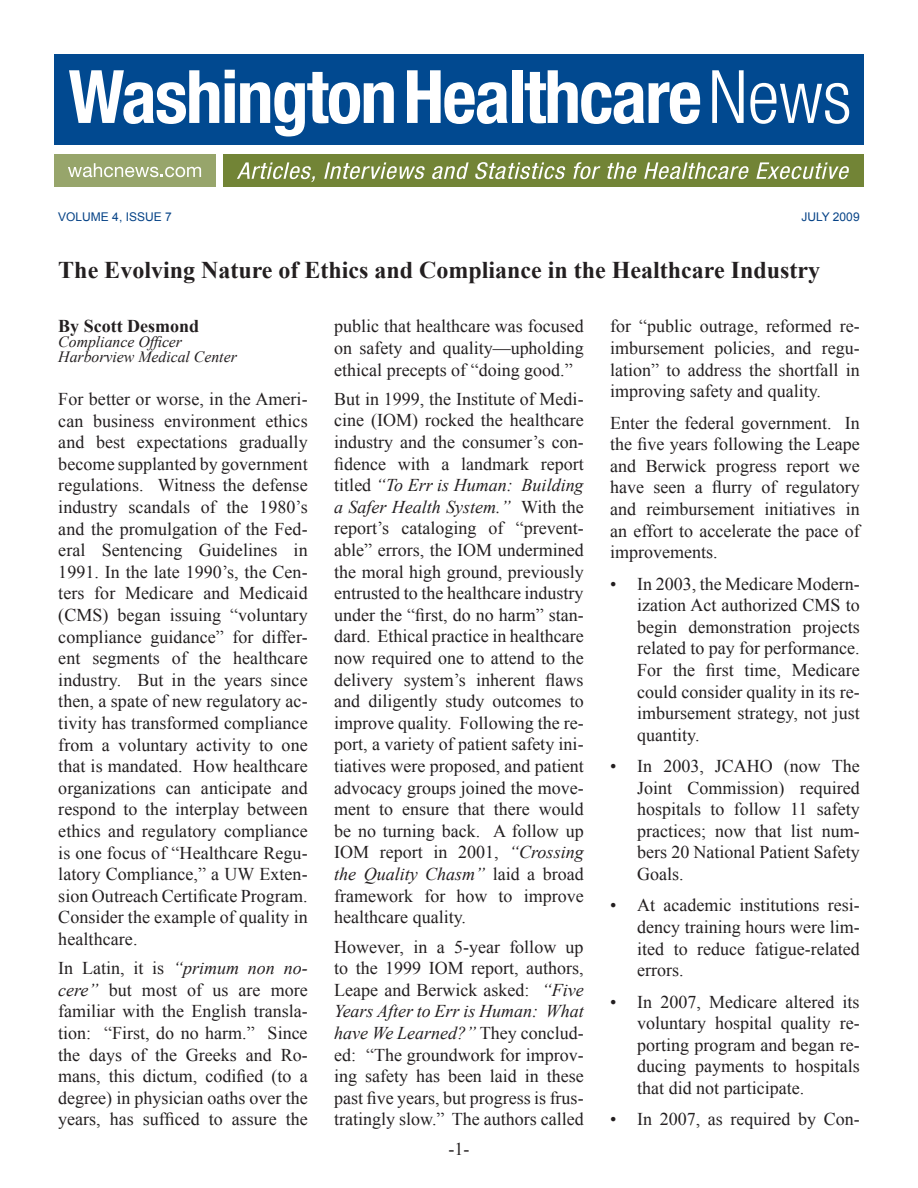
<style>
.page{position:relative;width:918px;height:1188px;background:#fff}
.page>*{position:absolute;margin:0;border:0;box-sizing:border-box;transform-origin:0 0}
.t1{font:700 24px "Times New Roman";color:#231f20}
.t2{font:18px/21.6px "Times New Roman";color:#231f20;text-align:justify}
.t3{font:700 18px "Times New Roman";color:#231f20}
.t4{font:italic 15.75px "Times New Roman";color:#231f20}
.t5{font:12px "Arial";color:#054286}
.s1{font-style:italic}
</style>
<div class="page">
<div style="left:54px;top:54px;width:810px;height:91px;background:#014990"></div>
<div style="left:54px;top:154px;width:162px;height:33px;background:#97a56b"></div>
<div style="left:223px;top:154px;width:641px;height:33px;background:#728436"></div>
<svg style="left:69px;top:70px;width:150px;height:54px"></svg>
<svg style="left:225px;top:70px;width:169px;height:67px"></svg>
<svg style="left:407px;top:70px;width:101px;height:54px"></svg>
<div style="left:512px;top:70px;width:10px;height:53px;background:#fff"></div>
<svg style="left:525px;top:70px;width:175px;height:54px"></svg>
<svg style="left:712px;top:70px;width:32px;height:53px"></svg>
<svg style="left:750px;top:83px;width:99px;height:41px"></svg>
<svg style="left:237px;top:162px;width:78px;height:20px"></svg>
<svg style="left:324px;top:162px;width:101px;height:17px"></svg>
<svg style="left:432px;top:162px;width:37px;height:17px"></svg>
<svg style="left:475px;top:162px;width:91px;height:17px"></svg>
<svg style="left:573px;top:162px;width:27px;height:17px"></svg>
<svg style="left:607px;top:162px;width:30px;height:17px"></svg>
<svg style="left:644px;top:162px;width:105px;height:17px"></svg>
<svg style="left:756px;top:162px;width:93px;height:17px"></svg>
<svg style="left:68px;top:163px;width:133px;height:14px"></svg>
<p class="t5" style="left:58px;top:208px;width:115px">VOLUME 4, ISSUE 7</p>
<p class="t5" style="left:801px;top:208px;width:60px">JULY 2009</p>
<p class="t1" style="left:58px;top:253px;width:763px">The Evolving Nature of Ethics and Compliance in the Healthcare Industry</p>
<p class="t3" style="left:58px;top:314px;width:142px">By Scott Desmond</p>
<p class="t4" style="left:58px;top:331px;width:125px">Compliance Officer</p>
<p class="t4" style="left:58px;top:346px;width:180px">Harborview Medical Center</p>
<p class="t2" style="left:58px;top:388px;width:251px">For better or worse, in the Ameri&shy;can business environment ethics and best expectations gradually become supplanted by government regulations. Witness the defense industry scandals of the 1980’s and the promulgation of the Fed&shy;eral Sentencing Guidelines in 1991. In the late 1990’s, the Cen&shy;ters for Medicare and Medicaid (CMS) began issuing “voluntary compliance guidance” for differ&shy;ent segments of the healthcare industry. But in the years since then, a spate of new regulatory ac&shy;tivity has transformed compliance from a voluntary activity to one that is mandated. How healthcare organizations can anticipate and respond to the interplay between ethics and regulatory compliance is one focus of “Healthcare Regu&shy;latory Compliance,” a UW Exten&shy;sion Outreach Certificate Program.<br>Consider the example of quality in healthcare.</p>
<p class="t2" style="left:58px;top:957px;width:251px">In Latin, it is <span class="s1">“primum non no&shy;cere”</span> but most of us are more familiar with the English transla&shy;tion: “First, do no harm.” Since the days of the Greeks and Ro&shy;mans, this dictum, codified (to a degree) in physician oaths over the years, has sufficed to assure the</p>
<p class="t2" style="left:334px;top:315px;width:251px">public that healthcare was focused on safety and quality—upholding ethical precepts of “doing good.”</p>
<p class="t2" style="left:334px;top:388px;width:251px">But in 1999, the Institute of Medi&shy;cine (IOM) rocked the healthcare industry and the consumer’s con&shy;fidence with a landmark report titled <span class="s1">“To Err is Human: Building a Safer Health System.”</span> With the report’s cataloging of “prevent&shy;able” errors, the IOM undermined the moral high ground, previously entrusted to the healthcare industry under the “first, do no harm” stan&shy;dard. Ethical practice in healthcare now required one to attend to the delivery system’s inherent flaws and diligently study outcomes to improve quality. Following the re&shy;port, a variety of patient safety ini&shy;tiatives were proposed, and patient advocacy groups joined the move&shy;ment to ensure that there would be no turning back. A follow up IOM report in 2001, <span class="s1">“Crossing the Quality Chasm”</span> laid a broad framework for how to improve healthcare quality.</p>
<p class="t2" style="left:334px;top:935px;width:251px">However, in a 5-year follow up to the 1999 IOM report, authors, Leape and Berwick asked: <span class="s1">“Five Years After to Err is Human: What have We Learned?”</span> They conclud&shy;ed: “The groundwork for improv&shy;ing safety has been laid in these past five years, but progress is frus&shy;tratingly slow.” The authors called</p>
<p class="t2" style="left:610px;top:315px;width:251px">for “public outrage, reformed re&shy;imbursement policies, and regu&shy;lation” to address the shortfall in improving safety and quality.</p>
<p class="t2" style="left:610px;top:411px;width:251px">Enter the federal government. In the five years following the Leape and Berwick progress report we have seen a flurry of regulatory and reimbursement initiatives in an effort to accelerate the pace of improvements.</p>
<p class="t2" style="left:637px;top:572px;width:224px;text-indent:-27px">• In 2003, the Medicare Modern&shy;ization Act authorized CMS to begin demonstration projects related to pay for performance.<br>For the first time, Medicare could consider quality in its re&shy;imbursement strategy, not just quantity.</p>
<p class="t2" style="left:637px;top:755px;width:224px;text-indent:-27px">• In 2003, JCAHO (now The Joint Commission) required hospitals to follow 11 safety practices; now that list num&shy;bers 20 National Patient Safety Goals.</p>
<p class="t2" style="left:637px;top:894px;width:224px;text-indent:-27px">• At academic institutions resi&shy;dency training hours were lim&shy;ited to reduce fatigue-related errors.</p>
<p class="t2" style="left:637px;top:990px;width:224px;text-indent:-27px">• In 2007, Medicare altered its voluntary hospital quality re&shy;porting program and began re&shy;ducing payments to hospitals that did not participate.</p>
<p class="t2" style="left:610px;top:1108px;width:251px">• In 2007, as required by Con-</p>
<p class="t2" style="left:449px;top:1138px;width:22px">-1-</p>
</div>
